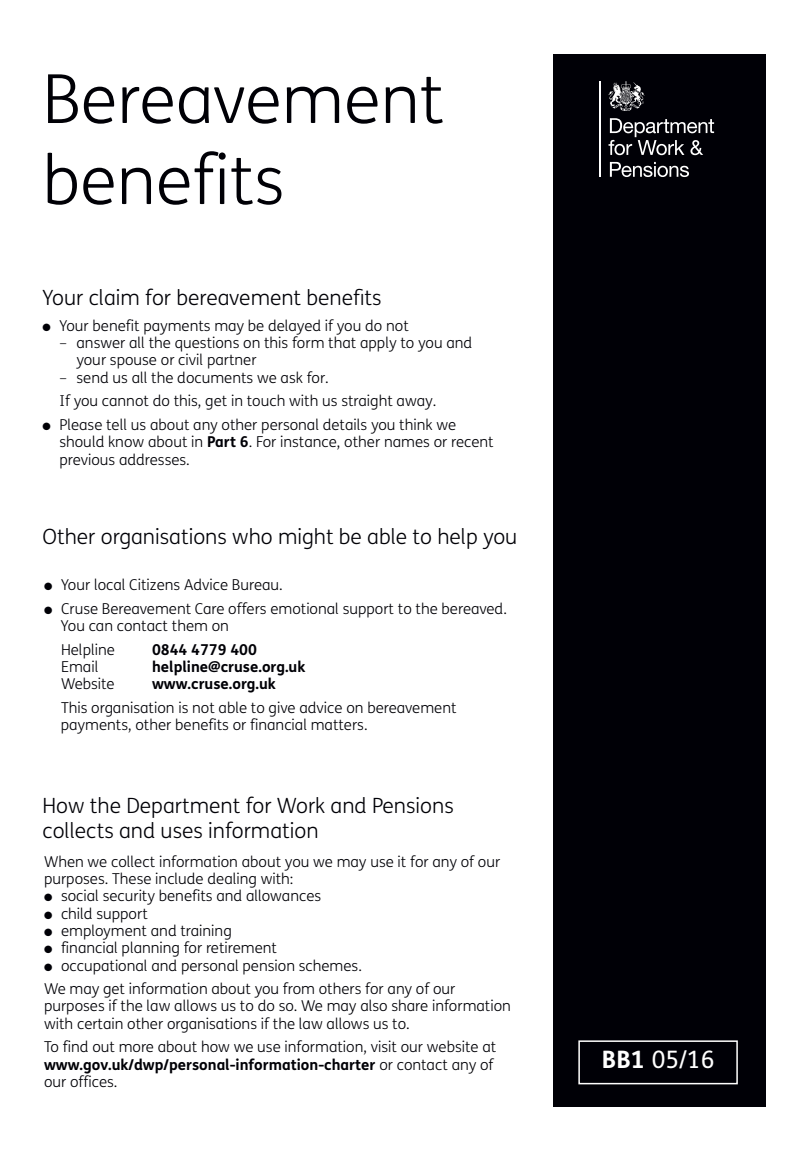
<style>
.page{position:relative;width:808px;height:1149px;background:#fff}
.page>*{position:absolute;margin:0;border:0;box-sizing:border-box;transform-origin:0 0}
.t1{font:300 67.5px/81px "FS Me";color:#000006}
.t2{font:24px "FS Me";color:#fff}
.t3{font:300 21px/25.2px "FS Me";color:#000006}
.t4{font:300 15px/17.2px "FS Me";color:#000006}
.t5{font:700 15px "FS Me";color:#000006}
.s1{font-weight:700}
</style>
<div class="page">
<div style="left:553px;top:54px;width:212px;height:1052px;background:#000006"></div>
<div style="left:578px;top:1040px;width:160px;height:43px;border:2px solid #fff"></div>
<hr style="left:599px;top:81px;width:2px;height:96px;background:#fff">
<svg style="left:608px;top:118px;width:106px;height:37px"></svg>
<svg style="left:610px;top:162px;width:79px;height:15px"></svg>
<svg style="left:608px;top:81px;width:37px;height:30px"></svg>
<h1 class="t1" style="left:43px;top:66px;width:403px">Bereavement benefits</h1>
<h3 class="t3" style="left:43px;top:287px;width:341px">Your claim for bereavement benefits</h3>
<p class="t4" style="left:43px;top:318px;width:368px">● Your benefit payments may be delayed if you do not</p>
<p class="t4" style="left:76px;top:336px;width:397px;text-indent:-17px">– answer all the questions on this form that apply to you and your spouse or civil partner</p>
<p class="t4" style="left:60px;top:367px;width:378px;line-height:23.7px">– send us all the documents we ask for.<br>If you cannot do this, get in touch with us straight away.</p>
<p class="t4" style="left:59px;top:417px;width:436px;text-indent:-17px">● Please tell us about any other personal details you think we should know about in <span class="s1">Part 6</span>. For instance, other names or recent previous addresses.</p>
<h3 class="t3" style="left:43px;top:526px;width:476px">Other organisations who might be able to help you</h3>
<p class="t4" style="left:44px;top:577px;width:240px">● Your local Citizens Advice Bureau.</p>
<p class="t4" style="left:61px;top:601px;width:448px;text-indent:-17px">● Cruse Bereavement Care offers emotional support to the bereaved.<br>You can contact them on</p>
<p class="t4" style="left:61px;top:642px;width:55px">Helpline</p>
<p class="t5" style="left:152px;top:643px;width:106px">0844 4779 400</p>
<p class="t4" style="left:61px;top:659px;width:39px">Email</p>
<p class="t5" style="left:152px;top:661px;width:155px">helpline@cruse.org.uk</p>
<p class="t4" style="left:61px;top:676px;width:55px">Website</p>
<p class="t5" style="left:152px;top:678px;width:125px">www.cruse.org.uk</p>
<p class="t4" style="left:61px;top:700px;width:397px">This organisation is not able to give advice on bereavement payments, other benefits or financial matters.</p>
<h3 class="t3" style="left:43px;top:795px;width:413px">How the Department for Work and Pensions collects and uses information</h3>
<p class="t4" style="left:44px;top:854px;width:458px">When we collect information about you we may use it for any of our purposes. These include dealing with:</p>
<p class="t4" style="left:44px;top:888px;width:279px">● social security benefits and allowances</p>
<p class="t4" style="left:44px;top:906px;width:105px">● child support</p>
<p class="t4" style="left:44px;top:923px;width:189px">● employment and training</p>
<p class="t4" style="left:44px;top:940px;width:234px">● financial planning for retirement</p>
<p class="t4" style="left:44px;top:954px;width:413px;line-height:23.7px">● occupational and personal pension schemes.<br>We may get information about you from others for any of our</p>
<p class="t4" style="left:44px;top:998px;width:468px">purposes if the law allows us to do so. We may also share information with certain other organisations if the law allows us to.</p>
<p class="t4" style="left:44px;top:1039px;width:454px">To find out more about how we use information, visit our website at <span class="s1">www.gov.uk/dwp/personal-information-charter</span> or contact any of our offices.</p>
<h2 class="t2" style="left:602px;top:1050px;width:114px"><span class="s1">BB1</span> 05/16</h2>
</div>
